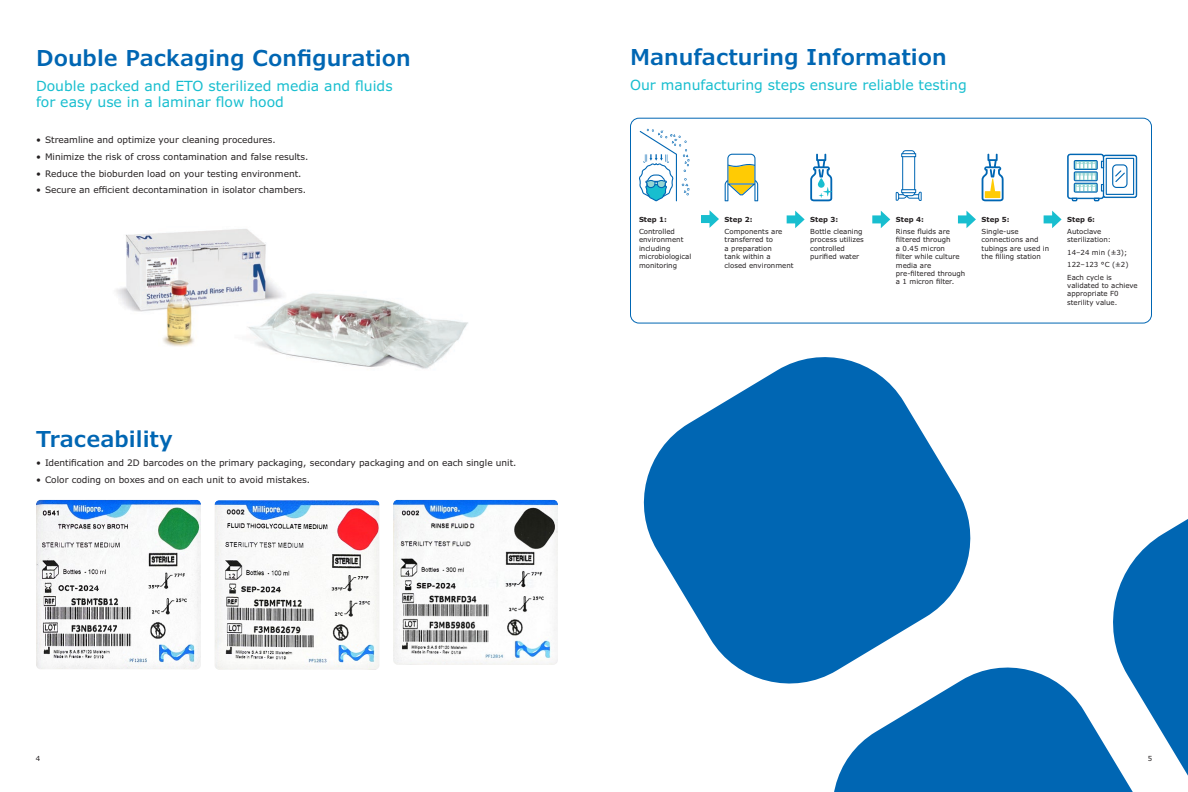
<style>
.page{position:relative;width:1188px;height:792px;background:#fff}
.page>*{position:absolute;margin:0;border:0;box-sizing:border-box;transform-origin:0 0}
.t1{font:600 22px "Verdana Pro";color:#0066b3}
.t2{font:14px/16px "Verdana Pro";color:#18becf}
.t3{font:9px "Verdana Pro";color:#231f20}
.t4{font:7px/8.4px "Verdana Pro";color:#231f20}
.t5{font:700 7px "Verdana Pro";color:#231f20}
</style>
<div class="page">
<svg style="left:643px;top:357px;width:328px;height:327px;fill:#0066b3"></svg>
<svg style="left:820px;top:655px;width:278px;height:137px;fill:#0066b3"></svg>
<svg style="left:1098px;top:519px;width:90px;height:273px"></svg>
<img style="left:116px;top:229px;width:352px;height:140px">
<div style="left:35px;top:499px;width:166px;height:170px;background:#231f20;opacity:.1"></div>
<div style="left:214px;top:500px;width:166px;height:171px;background:#231f20;opacity:.1"></div>
<div style="left:392px;top:499px;width:166px;height:166px;background:#231f20;opacity:.1"></div>
<svg style="left:725px;top:154px;width:33px;height:47px"></svg>
<svg style="left:982px;top:154px;width:22px;height:47px"></svg>
<svg style="left:1067px;top:154px;width:70px;height:47px"></svg>
<svg style="left:639px;top:129px;width:50px;height:72px"></svg>
<svg style="left:810px;top:154px;width:22px;height:47px"></svg>
<div style="left:701px;top:215px;width:12px;height:8px;background:#18becf"></div>
<svg style="left:710px;top:210px;width:9px;height:18px"></svg>
<div style="left:787px;top:215px;width:12px;height:8px;background:#18becf"></div>
<svg style="left:795px;top:211px;width:10px;height:17px"></svg>
<div style="left:872px;top:215px;width:12px;height:8px;background:#18becf"></div>
<svg style="left:881px;top:211px;width:9px;height:17px"></svg>
<div style="left:958px;top:215px;width:12px;height:8px;background:#18becf"></div>
<svg style="left:966px;top:211px;width:10px;height:17px"></svg>
<div style="left:1044px;top:215px;width:12px;height:8px;background:#18becf"></div>
<svg style="left:1052px;top:211px;width:10px;height:17px"></svg>
<div style="left:630px;top:118px;width:522px;height:206px;border:1px solid #0066b3;border-radius:8px"></div>
<hr style="left:914px;top:156px;width:1px;height:34px;background:#0066b3">
<svg style="left:901px;top:150px;width:15px;height:7px"></svg>
<hr style="left:902px;top:156px;width:1px;height:34px;background:#0066b3">
<svg style="left:896px;top:189px;width:26px;height:12px"></svg>
<h1 class="t1" style="left:36px;top:44px;width:376px">Double Packaging Configuration</h1>
<h2 class="t2" style="left:36px;top:78px;width:358px">Double packed and ETO sterilized media and fluids for easy use in a laminar flow hood</h2>
<p class="t3" style="left:36px;top:134px;width:241px">• Streamline and optimize your cleaning procedures.</p>
<p class="t3" style="left:36px;top:151px;width:274px">• Minimize the risk of cross contamination and false results.</p>
<p class="t3" style="left:36px;top:168px;width:267px">• Reduce the bioburden load on your testing environment.</p>
<p class="t3" style="left:36px;top:184px;width:272px">• Secure an efficient decontamination in isolator chambers.</p>
<h1 class="t1" style="left:36px;top:424px;width:138px">Traceability</h1>
<p class="t3" style="left:36px;top:457px;width:482px">• Identification and 2D barcodes on the primary packaging, secondary packaging and on each single unit.</p>
<p class="t3" style="left:36px;top:474px;width:275px">• Color coding on boxes and on each unit to avoid mistakes.</p>
<h1 class="t1" style="left:630px;top:43px;width:318px">Manufacturing Information</h1>
<h2 class="t2" style="left:630px;top:77px;width:338px">Our manufacturing steps ensure reliable testing</h2>
<p class="t5" style="left:639px;top:215px;width:29px">Step 1:</p>
<p class="t4" style="left:639px;top:227px;width:54px">Controlled environment including microbiological monitoring</p>
<p class="t5" style="left:725px;top:215px;width:29px">Step 2:</p>
<p class="t4" style="left:725px;top:227px;width:70px">Components are transferred to<br>a preparation<br>tank within a closed environment</p>
<p class="t5" style="left:810px;top:215px;width:29px">Step 3:</p>
<p class="t4" style="left:810px;top:227px;width:55px">Bottle cleaning process utilizes controlled purified water</p>
<p class="t5" style="left:896px;top:215px;width:29px">Step 4:</p>
<p class="t4" style="left:896px;top:227px;width:71px">Rinse fluids are filtered through<br>a 0.45 micron<br>filter while culture media are pre-filtered through a 1 micron filter.</p>
<p class="t5" style="left:982px;top:215px;width:29px">Step 5:</p>
<p class="t4" style="left:982px;top:227px;width:69px">Single-use connections and tubings are used in the filling station</p>
<p class="t5" style="left:1067px;top:215px;width:29px">Step 6:</p>
<p class="t4" style="left:1067px;top:227px;width:45px">Autoclave sterilization:</p>
<p class="t4" style="left:1067px;top:246px;width:63px;line-height:12.4px">14–24 min (±3);<br>122–123 °C (±2)<br>Each cycle is</p>
<p class="t4" style="left:1067px;top:281px;width:72px">validated to achieve appropriate F0 sterility value.</p>
<p class="t4" style="left:36px;top:754px;width:6px">4</p>
<p class="t4" style="left:1148px;top:754px;width:6px">5</p>
</div>
